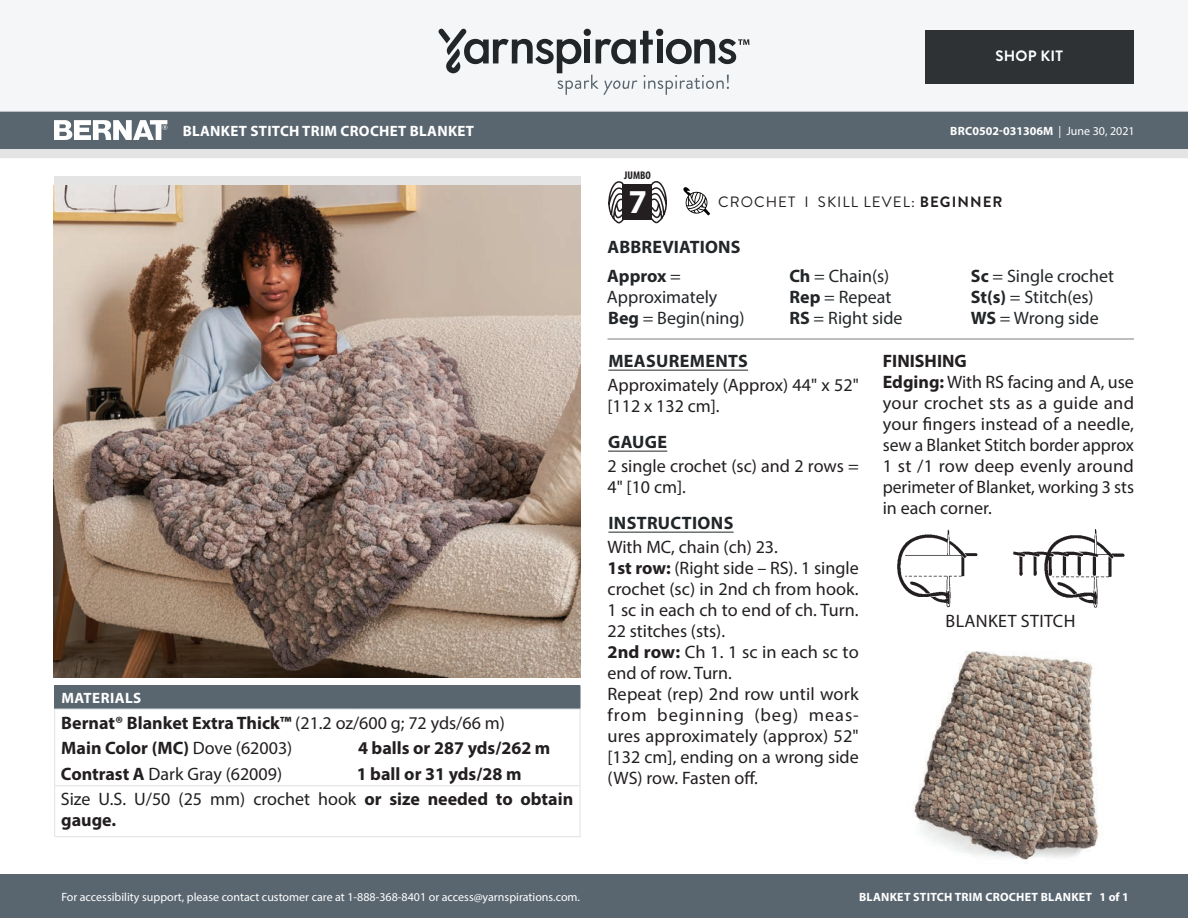
<style>
.page{position:relative;width:1188px;height:918px;background:#fff}
.page>*{position:absolute;margin:0;border:0;box-sizing:border-box;transform-origin:0 0}
.t1{font:700 33.6px "Myriad Pro";color:#fff}
.Body_-__Auto_Style_w{font:18px/21px "Myriad Pro";color:#231f20}
.Abbreviations_-_With{font:18px/21px "Myriad Pro";color:#222628}
.Material_-__Colors_i{font:700 18px "Myriad Pro";color:#231f20}
.Materials_-_Needle{font:18px/21px "Myriad Pro";color:#231f20}
.Materials_-_Brand{font:700 18px "Myriad Pro";color:#231f20}
.Body_-_HEADERS_-_Und{font:700 18px "Myriad Pro";letter-spacing:.02em;color:#222628}
.Material_-__Colors_i-2{font:18px "Myriad Pro";color:#231f20}
.Diagram___Schematic{font:18px "Myriad Pro";letter-spacing:.02em;color:#231f20}
.Body_-__Auto_Style_w-2{font:700 18px "Myriad Pro";color:#231f20}
.Materials_-__Header{font:700 15px "Myriad Pro";letter-spacing:.02em;color:#fff}
.Type_of_pattern___Sk{font:15px "Brandon Grotesque";letter-spacing:.07em;color:#231f20}
.t2{font:700 15px "Brandon Grotesque";letter-spacing:.02em;color:#fff}
.t3{font:12px "Myriad Pro";color:#fff}
.t4{font:700 12px "Myriad Pro";letter-spacing:.02em;color:#fff}
.t5{font:700 12px "Myriad Pro";color:#fff}
.t6{font:700 condensed 11.25px "Myriad Pro";color:#231f20}
.s1{font-weight:400}
.s2{font-weight:700}
</style>
<div class="page">
<div style="left:0;top:875px;width:1188px;height:43px;background:#596670"></div>
<div style="left:0;top:149px;width:1188px;height:9px;background:#e4e4e4"></div>
<div style="left:0;top:111px;width:1188px;height:38px;background:#596670"></div>
<div style="left:0;top:0;width:1188px;height:112px;background:#f4f6f7"></div>
<svg style="left:438px;top:29px;width:311px;height:66px"></svg>
<div style="left:925px;top:30px;width:209px;height:54px;background:#2e3235"></div>
<svg style="left:54px;top:120px;width:113px;height:20px"></svg>
<svg style="left:683px;top:187px;width:27px;height:28px"></svg>
<svg style="left:608px;top:181px;width:16px;height:42px"></svg>
<svg style="left:651px;top:181px;width:16px;height:42px"></svg>
<div style="left:622px;top:184px;width:30px;height:36px;background:#231f20"></div>
<img style="left:914px;top:651px;width:185px;height:209px">
<img style="left:54px;top:185px;width:527px;height:493px">
<hr style="left:608px;top:370px;width:140px;height:1px;background:#222628">
<hr style="left:608px;top:451px;width:59px;height:1px;background:#222628">
<hr style="left:608px;top:532px;width:126px;height:1px;background:#222628">
<hr style="left:608px;top:339px;width:526px;height:1px;background:#7e7e7d">
<div style="left:55px;top:686px;width:525px;height:23px;background:#596670"></div>
<svg style="left:580px;top:686px;width:1px;height:23px"></svg>
<hr style="left:54px;top:709px;width:298px;height:1px;background:#e4e4e4">
<hr style="left:352px;top:709px;width:229px;height:1px;background:#e4e4e4">
<hr style="left:579px;top:710px;width:2px;height:25px;background:#e4e4e4">
<svg style="left:54px;top:686px;width:1px;height:99px"></svg>
<hr style="left:579px;top:735px;width:2px;height:25px;background:#e4e4e4">
<hr style="left:579px;top:760px;width:2px;height:25px;background:#e4e4e4">
<hr style="left:54px;top:786px;width:1px;height:50px;background:#e4e4e4">
<hr style="left:54px;top:785px;width:298px;height:1px;background:#e4e4e4">
<hr style="left:352px;top:785px;width:229px;height:1px;background:#e4e4e4">
<hr style="left:579px;top:786px;width:2px;height:50px;background:#e4e4e4">
<hr style="left:54px;top:836px;width:298px;height:1px;background:#e4e4e4">
<hr style="left:352px;top:836px;width:229px;height:1px;background:#e4e4e4">
<img style="left:897px;top:529px;width:228px;height:79px">
<p class="t2" style="left:995px;top:46px;width:69px">SHOP KIT</p>
<p class="Materials_-__Header" style="left:183px;top:121px;width:293px">BLANKET STITCH TRIM CROCHET BLANKET</p>
<p class="t5" style="left:950px;top:123px;width:186px">BRC0502-031306M <span class="s1">| June 30, 2021</span></p>
<p class="t6" style="left:624px;top:168px;width:28px">JUMBO</p>
<h1 class="t1" style="left:629px;top:180px;width:20px">7</h1>
<p class="Type_of_pattern___Sk" style="left:718px;top:192px;width:286px">CROCHET I SKILL LEVEL: <span class="s2">BEGINNER</span></p>
<p class="Materials_-__Header" style="left:61px;top:688px;width:81px">MATERIALS</p>
<p class="Materials_-_Brand" style="left:61px;top:711px;width:445px">Bernat® Blanket Extra Thick™ <span class="s1">(21.2 oz/600 g; 72 yds/66 m)</span></p>
<p class="Material_-__Colors_i" style="left:61px;top:736px;width:233px">Main Color (MC) <span class="s1">Dove (62003)</span></p>
<p class="Material_-__Colors_i" style="left:358px;top:736px;width:194px">4 balls or 287 yds/262 m</p>
<p class="Material_-__Colors_i-2" style="left:61px;top:763px;width:223px"><span class="s2">Contrast A</span> Dark Gray (62009)</p>
<p class="Material_-__Colors_i" style="left:357px;top:762px;width:166px">1 ball or 31 yds/28 m</p>
<p class="Materials_-_Needle" style="left:61px;top:788px;width:514px">Size U.S. U/50 (25 mm) crochet hook <span class="s2">or size needed to obtain gauge.</span></p>
<p class="t3" style="left:61px;top:889px;width:520px">For accessibility support, please contact customer care at 1-888-368-8401 or access@yarnspirations.com.</p>
<p class="Body_-_HEADERS_-_Und" style="left:608px;top:235px;width:135px">ABBREVIATIONS</p>
<p class="Abbreviations_-_With" style="left:607px;top:265px;width:112px"><span class="s2">Approx</span> =<br>Approximately</p>
<p class="Abbreviations_-_With" style="left:608px;top:307px;width:138px"><span class="s2">Beg</span> = Begin(ning)</p>
<p class="Abbreviations_-_With" style="left:789px;top:265px;width:102px"><span class="s2">Ch</span> = Chain(s)</p>
<p class="Abbreviations_-_With" style="left:790px;top:286px;width:103px"><span class="s2">Rep</span> = Repeat</p>
<p class="Abbreviations_-_With" style="left:790px;top:307px;width:114px"><span class="s2">RS</span> = Right side</p>
<p class="Abbreviations_-_With" style="left:971px;top:265px;width:145px"><span class="s2">Sc</span> = Single crochet</p>
<p class="Abbreviations_-_With" style="left:971px;top:286px;width:124px"><span class="s2">St(s)</span> = Stitch(es)</p>
<p class="Abbreviations_-_With" style="left:971px;top:307px;width:129px"><span class="s2">WS</span> = Wrong side</p>
<p class="Body_-_HEADERS_-_Und" style="left:608px;top:349px;width:141px">MEASUREMENTS</p>
<p class="Body_-__Auto_Style_w" style="left:608px;top:374px;width:253px">Approximately (Approx) 44" x 52" [112 x 132 cm].</p>
<p class="Body_-_HEADERS_-_Und" style="left:608px;top:430px;width:61px">GAUGE</p>
<p class="Body_-__Auto_Style_w" style="left:608px;top:455px;width:253px">2 single crochet (sc) and 2 rows =<br>4" [10 cm].</p>
<p class="Body_-_HEADERS_-_Und" style="left:608px;top:511px;width:126px">INSTRUCTIONS</p>
<p class="Body_-__Auto_Style_w" style="left:608px;top:536px;width:172px">With MC, chain (ch) 23.</p>
<p class="Body_-__Auto_Style_w" style="left:608px;top:557px;width:253px;text-align:justify"><span class="s2">1st row:</span> (Right side – RS). 1 single crochet (sc) in 2nd ch from hook.<br>1 sc in each ch to end of ch. Turn.<br>22 stitches (sts).</p>
<p class="Body_-__Auto_Style_w" style="left:608px;top:641px;width:253px"><span class="s2">2nd row:</span> Ch 1. 1 sc in each sc to end of row. Turn.</p>
<p class="Body_-__Auto_Style_w" style="left:608px;top:683px;width:253px;text-align:justify">Repeat (rep) 2nd row until work from beginning (beg) meas&shy;ures approximately (approx) 52" [132 cm], ending on a wrong side (WS) row. Fasten off.</p>
<p class="Body_-__Auto_Style_w-2" style="left:883px;top:349px;width:86px">FINISHING</p>
<p class="Body_-__Auto_Style_w" style="left:883px;top:371px;width:253px;text-align:justify"><span class="s2">Edging:</span> With RS facing and A, use your crochet sts as a guide and your fingers instead of a needle, sew a Blanket Stitch border approx 1 st /1 row deep evenly around perimeter of Blanket, working 3 sts in each corner.</p>
<p class="Diagram___Schematic" style="left:946px;top:610px;width:131px">BLANKET STITCH</p>
<p class="t4" style="left:859px;top:889px;width:271px">BLANKET STITCH TRIM CROCHET BLANKET 1 of 1</p>
</div>
